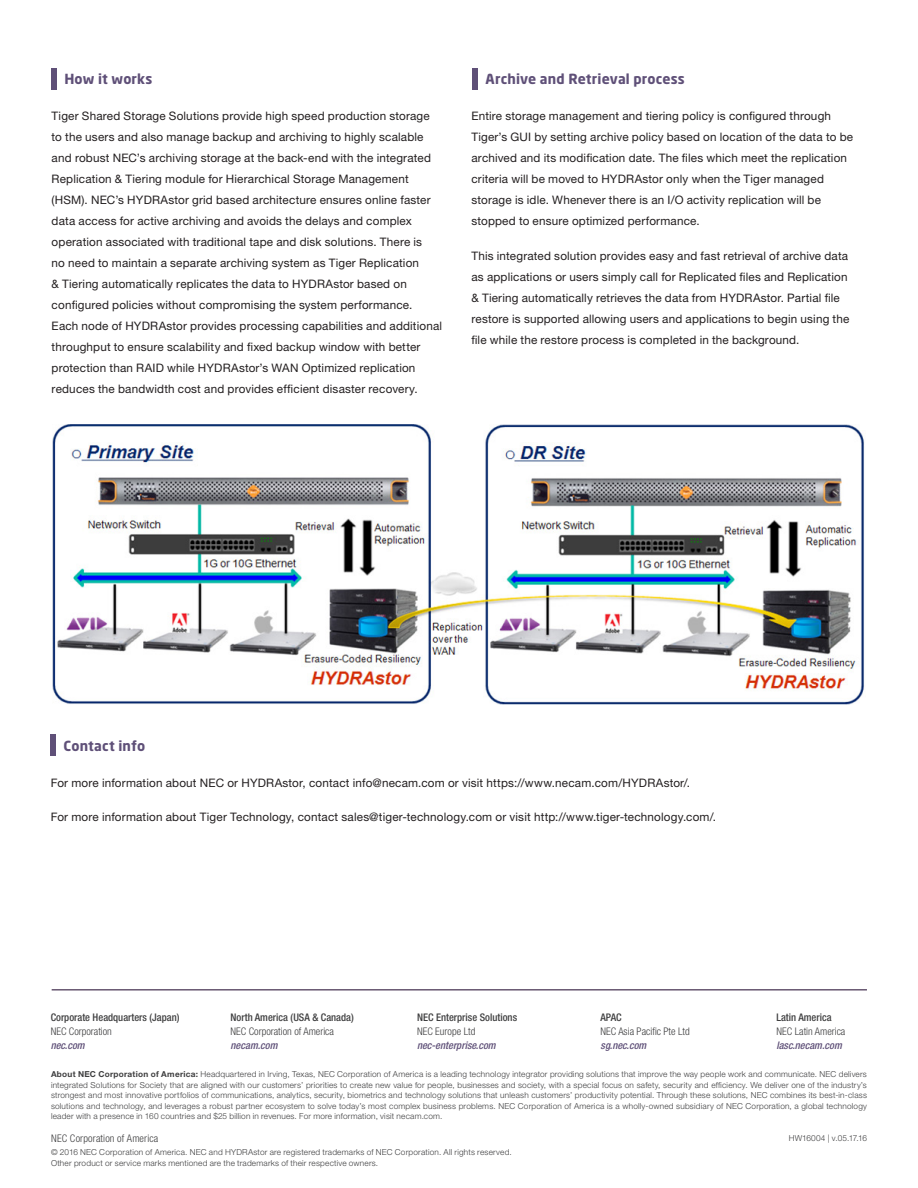
<style>
.page{position:relative;width:918px;height:1188px;background:#fff}
.page>*{position:absolute;margin:0;border:0;box-sizing:border-box;transform-origin:0 0}
.Heading_2{font:700 13.8px "Neo Sans Pro";letter-spacing:.01em;color:#5f5078}
.Body_Text{font:11.7px/21px "Helvetica Neue LT Std";letter-spacing:.015em;color:#231f20}
.t1{font:500 condensed 10.5px "Helvetica Neue";color:#3e3e3f}
.t2{font:300 condensed 10.5px "Helvetica Neue";color:#3e3e3f}
.t3{font:italic 500 condensed 10.5px "Helvetica Neue";color:#5f5078}
.Copyright_Footer{font:300 condensed 10.5px "Helvetica Neue LT Std";letter-spacing:.015em;color:#3e3e3f}
.Copyright_Footer-2{font:300 8.25px/10.5px "Helvetica Neue LT Std";letter-spacing:.025em;color:#3e3e3f}
.s1{font-weight:700}
</style>
<div class="page">
<img style="left:52px;top:424px;width:812px;height:281px">
<hr style="left:52px;top:989px;width:815px;height:1px;background:#351f42">
<div style="left:52px;top:68px;width:5px;height:21px;background:#5f5078"></div>
<div style="left:473px;top:68px;width:5px;height:21px;background:#5f5078"></div>
<div style="left:51px;top:735px;width:5px;height:21px;background:#5f5078"></div>
<p class="Heading_2" style="left:64px;top:70px;width:90px">How it works</p>
<p class="Body_Text" style="left:52px;top:105px;width:392px">Tiger Shared Storage Solutions provide high speed production storage to the users and also manage backup and archiving to highly scalable and robust NEC’s archiving storage at the back-end with the integrated Replication &amp; Tiering module for Hierarchical Storage Management (HSM). NEC’s HYDRAstor grid based architecture ensures online faster data access for active archiving and avoids the delays and complex operation associated with traditional tape and disk solutions. There is<br>no need to maintain a separate archiving system as Tiger Replication<br>&amp; Tiering automatically replicates the data to HYDRAstor based on configured policies without compromising the system performance.<br>Each node of HYDRAstor provides processing capabilities and additional throughput to ensure scalability and fixed backup window with better protection than RAID while HYDRAstor’s WAN Optimized replication reduces the bandwidth cost and provides efficient disaster recovery.</p>
<p class="Heading_2" style="left:486px;top:70px;width:201px">Archive and Retrieval process</p>
<p class="Body_Text" style="left:471px;top:105px;width:383px">Entire storage management and tiering policy is configured through Tiger’s GUI by setting archive policy based on location of the data to be archived and its modification date. The files which meet the replication criteria will be moved to HYDRAstor only when the Tiger managed storage is idle. Whenever there is an I/O activity replication will be stopped to ensure optimized performance.</p>
<p class="Body_Text" style="left:471px;top:245px;width:379px">This integrated solution provides easy and fast retrieval of archive data as applications or users simply call for Replicated files and Replication &amp; Tiering automatically retrieves the data from HYDRAstor. Partial file restore is supported allowing users and applications to begin using the file while the restore process is completed in the background.</p>
<p class="Heading_2" style="left:63px;top:737px;width:83px">Contact info</p>
<p class="Body_Text" style="left:51px;top:772px;width:641px">For more information about NEC or HYDRAstor, contact info@necam.com or visit https://www.necam.com/HYDRAstor/.</p>
<p class="Body_Text" style="left:51px;top:806px;width:667px">For more information about Tiger Technology, contact sales@tiger-technology.com or visit http://www.tiger-technology.com/.</p>
<p class="t1" style="left:51px;top:1011px;width:130px">Corporate Headquarters (Japan)</p>
<p class="t2" style="left:51px;top:1025px;width:63px">NEC Corporation</p>
<p class="t3" style="left:51px;top:1039px;width:35px">nec.com</p>
<p class="t1" style="left:231px;top:1011px;width:125px">North America (USA &amp; Canada)</p>
<p class="t2" style="left:231px;top:1025px;width:105px">NEC Corporation of America</p>
<p class="t3" style="left:231px;top:1039px;width:49px">necam.com</p>
<p class="t1" style="left:417px;top:1011px;width:102px">NEC Enterprise Solutions</p>
<p class="t2" style="left:417px;top:1025px;width:60px">NEC Europe Ltd</p>
<p class="t3" style="left:417px;top:1039px;width:80px">nec-enterprise.com</p>
<p class="t1" style="left:601px;top:1011px;width:23px">APAC</p>
<p class="t2" style="left:601px;top:1025px;width:91px">NEC Asia Pacific Pte Ltd</p>
<p class="t3" style="left:601px;top:1039px;width:47px">sg.nec.com</p>
<p class="t1" style="left:776px;top:1011px;width:57px">Latin America</p>
<p class="t2" style="left:776px;top:1025px;width:71px">NEC Latin America</p>
<p class="t3" style="left:776px;top:1039px;width:67px">lasc.necam.com</p>
<p class="Copyright_Footer-2" style="left:51px;top:1069px;width:818px;text-align:justify"><span class="s1">About NEC Corporation of America:</span> Headquartered in Irving, Texas, NEC Corporation of America is a leading technology integrator providing solutions that improve the way people work and communicate. NEC delivers integrated Solutions for Society that are aligned with our customers’ priorities to create new value for people, businesses and society, with a special focus on safety, security and efficiency. We deliver one of the industry’s strongest and most innovative portfolios of communications, analytics, security, biometrics and technology solutions that unleash customers’ productivity potential. Through these solutions, NEC combines its best-in-class solutions and technology, and leverages a robust partner ecosystem to solve today’s most complex business problems. NEC Corporation of America is a wholly-owned subsidiary of NEC Corporation, a global technology leader with a presence in 160 countries and $25 billion in revenues. For more information, visit necam.com.</p>
<p class="Copyright_Footer" style="left:51px;top:1133px;width:109px">NEC Corporation of America</p>
<p class="Copyright_Footer-2" style="left:789px;top:1132px;width:80px">HW16004 | v.05.17.16</p>
<p class="Copyright_Footer-2" style="left:51px;top:1147px;width:462px">© 2016 NEC Corporation of America. NEC and HYDRAstor are registered trademarks of NEC Corporation. All rights reserved.<br>Other product or service marks mentioned are the trademarks of their respective owners.</p>
</div>
